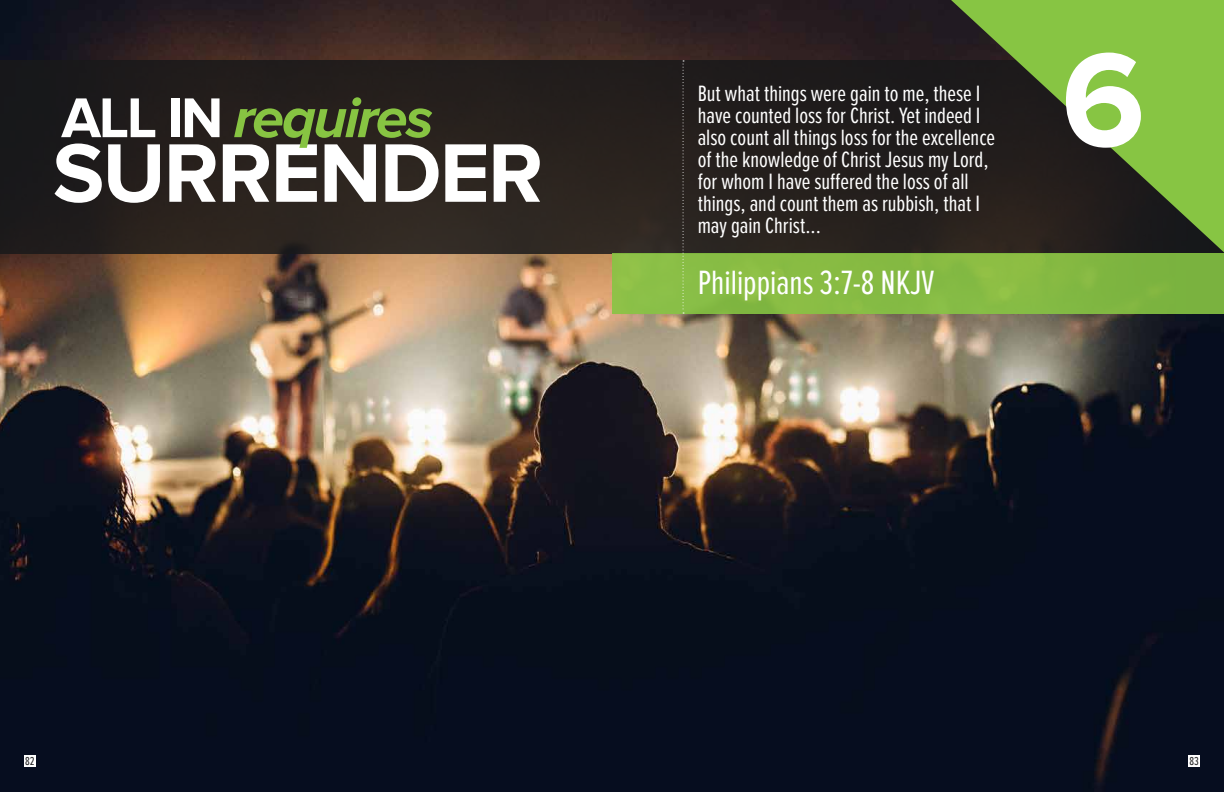
<style>
.page{position:relative;width:1224px;height:792px;background:#fff}
.page>*{position:absolute;margin:0;border:0;box-sizing:border-box;transform-origin:0 0}
.t1{font:700 138.1px "Proxima Nova";color:#fff}
.t2{font:700 86.1px "Proxima Nova";letter-spacing:-.02em;color:#fff}
.t3{font:italic 700 58.1px "Proxima Nova";letter-spacing:-.04em;color:#87c442}
.t4{font:35px "Proxima Nova Ex Cn";color:#fff}
.t5{font:23px/22px "Proxima Nova Ex Cn";color:#fff}
.t6{font:12px "Proxima Nova Ex Cn";color:#19191a}
.s1{font-style:normal;color:#fff}
</style>
<div class="page">
<img style="left:0;top:0;width:1224px;height:792px">
<div style="left:0;top:60px;width:1224px;height:194px;background:#251f1c"></div>
<div style="left:612px;top:254px;width:612px;height:60px;background:linear-gradient(to right,#8ec147,#7eb440)"></div>
<svg style="left:951px;top:0;width:273px;height:252px"></svg>
<svg style="left:683px;top:60px;width:1px;height:254px"></svg>
<div style="left:1189px;top:755px;width:11px;height:11px;background:#fff"></div>
<div style="left:24px;top:755px;width:11px;height:11px;background:#fff"></div>
<h3 class="t3" style="left:61px;top:85px;width:373px"><span class="s1">ALL IN</span> requires</h3>
<p class="t5" style="left:698px;top:83px;width:299px">But what things were gain to me, these I have counted loss for Christ. Yet indeed I also count all things loss for the excellence of the knowledge of Christ Jesus my Lord, for whom I have suffered the loss of all things, and count them as rubbish, that I may gain Christ...</p>
<h3 class="t4" style="left:698px;top:263px;width:238px">Philippians 3:7-8 NKJV</h3>
<h2 class="t2" style="left:53px;top:124px;width:492px">SURRENDER</h2>
<h1 class="t1" style="left:1061px;top:21px;width:85px">6</h1>
<p class="t6" style="left:25px;top:754px;width:11px">82</p>
<p class="t6" style="left:1190px;top:754px;width:11px">83</p>
</div>
